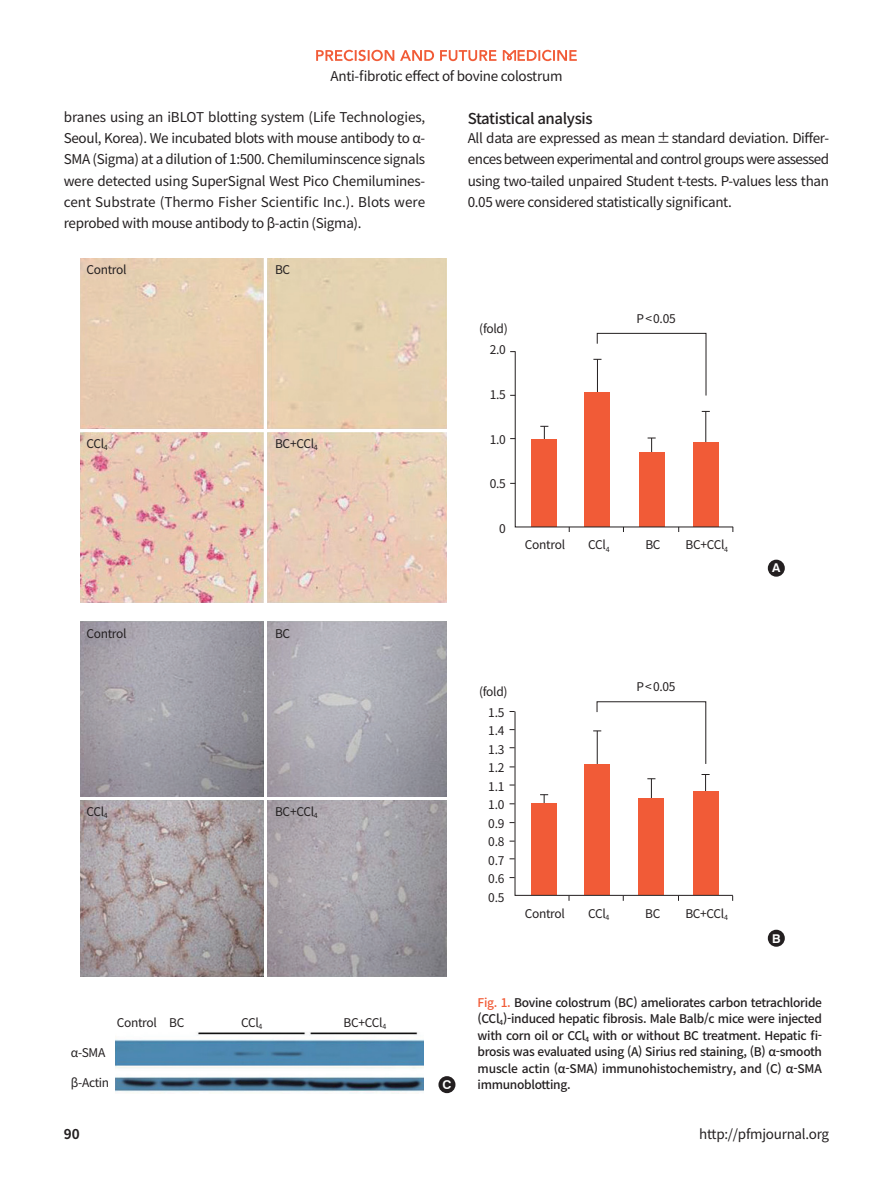
<style>
.page{position:relative;width:893px;height:1191px;background:#fff}
.page>*{position:absolute;margin:0;border:0;box-sizing:border-box;transform-origin:0 0}
.중제목{font:500 15px "Noto Sans CJK";letter-spacing:-.025em;color:#231f20}
.본문{font:13.5px/21px "Noto Sans CJ Kkr";letter-spacing:-.025em;color:#231f20;text-align:justify}
.하시라{font:13.5px "Noto Sans CJ Kkr";letter-spacing:-.02em;color:#231f20}
.DOI{font:13.5px "Noto Sans CJ Kkr";letter-spacing:-.02em;color:#231f20}
.t1{font:700 13.5px "Noto Sans CJ Kkr";color:#231f20}
.t2{font:700 12.15px "Swiss 721 BT";color:#fff}
.표_그림_제목{font:500 12px/16.5px "Noto Sans CJ Kkr";letter-spacing:-.015em;color:#231f20;text-align:justify}
.그림지문{font:12px "Noto Sans CJ Kkr";letter-spacing:-.025em;color:#231f20}
.s1{color:#f15b37}
</style>
<div class="page">
<svg style="left:316px;top:50px;width:118px;height:11px"></svg>
<svg style="left:440px;top:50px;width:137px;height:11px"></svg>
<img style="left:268px;top:432px;width:179px;height:170px">
<img style="left:80px;top:432px;width:183px;height:170px">
<div style="left:268px;top:258px;width:179px;height:170px;background:#e5d2b0"></div>
<div style="left:80px;top:258px;width:183px;height:170px;background:#e7cdb0"></div>
<img style="left:268px;top:621px;width:179px;height:175px">
<img style="left:268px;top:800px;width:179px;height:176px">
<img style="left:80px;top:800px;width:183px;height:176px">
<img style="left:80px;top:621px;width:183px;height:175px">
<img style="left:116px;top:1032px;width:308px;height:61px">
<div style="left:768px;top:559px;width:17px;height:17px;background:#231f20;border-radius:50%"></div>
<div style="left:768px;top:929px;width:17px;height:17px;background:#231f20;border-radius:50%"></div>
<div style="left:438px;top:1076px;width:17px;height:17px;background:#231f20;border-radius:50%"></div>
<svg style="left:510px;top:333px;width:224px;height:199px"></svg>
<svg style="left:509px;top:701px;width:225px;height:199px"></svg>
<p class="하시라" style="left:330px;top:68px;width:234px">Anti-fibrotic effect of bovine colostrum</p>
<p class="본문" style="left:64px;top:107px;width:363px">branes using an iBLOT blotting system (Life Technologies, Seoul, Korea). We incubated blots with mouse antibody to α-SMA (Sigma) at a dilution of 1:500. Chemiluminscence signals were detected using SuperSignal West Pico Chemilumines&shy;cent Substrate (Thermo Fisher Scientific Inc.). Blots were reprobed with mouse antibody to β-actin (Sigma).</p>
<p class="중제목" style="left:468px;top:110px;width:126px">Statistical analysis</p>
<p class="본문" style="left:468px;top:128px;width:363px">All data are expressed as mean± standard deviation. Differ&shy;ences between experimental and control groups were assessed using two-tailed unpaired Student t-tests. P-values less than 0.05 were considered statistically significant.</p>
<p class="그림지문" style="left:86px;top:263px;width:42px">Control</p>
<p class="그림지문" style="left:275px;top:263px;width:17px">BC</p>
<p class="그림지문" style="left:86px;top:436px;width:23px">CCl<sub>4</sub></p>
<p class="그림지문" style="left:275px;top:436px;width:44px">BC+CCl<sub>4</sub></p>
<p class="그림지문" style="left:86px;top:626px;width:42px">Control</p>
<p class="그림지문" style="left:275px;top:626px;width:17px">BC</p>
<p class="그림지문" style="left:86px;top:804px;width:23px">CCl<sub>4</sub></p>
<p class="그림지문" style="left:275px;top:804px;width:44px">BC+CCl<sub>4</sub></p>
<p class="그림지문" style="left:71px;top:1046px;width:36px">α-SMA</p>
<p class="그림지문" style="left:71px;top:1076px;width:40px">β-Actin</p>
<p class="그림지문" style="left:117px;top:1015px;width:42px">Control</p>
<p class="그림지문" style="left:169px;top:1015px;width:17px">BC</p>
<p class="그림지문" style="left:241px;top:1015px;width:23px">CCl<sub>4</sub></p>
<p class="그림지문" style="left:344px;top:1015px;width:44px">BC+CCl<sub>4</sub></p>
<p class="그림지문" style="left:479px;top:322px;width:30px">(fold)</p>
<p class="그림지문" style="left:490px;top:343px;width:18px">2.0</p>
<p class="그림지문" style="left:490px;top:388px;width:18px">1.5</p>
<p class="그림지문" style="left:490px;top:432px;width:18px">1.0</p>
<p class="그림지문" style="left:490px;top:477px;width:18px">0.5</p>
<p class="그림지문" style="left:499px;top:522px;width:8px">0</p>
<p class="그림지문" style="left:637px;top:311px;width:41px">P&lt;0.05</p>
<p class="그림지문" style="left:525px;top:538px;width:42px">Control</p>
<p class="그림지문" style="left:588px;top:538px;width:23px">CCl<sub>4</sub></p>
<p class="그림지문" style="left:645px;top:538px;width:17px">BC</p>
<p class="그림지문" style="left:685px;top:538px;width:44px">BC+CCl<sub>4</sub></p>
<p class="t2" style="left:772px;top:561px;width:10px">A</p>
<p class="t2" style="left:442px;top:1077px;width:10px">C</p>
<p class="그림지문" style="left:479px;top:684px;width:30px">(fold)</p>
<p class="그림지문" style="left:488px;top:705px;width:18px">1.5</p>
<p class="그림지문" style="left:488px;top:724px;width:18px">1.4</p>
<p class="그림지문" style="left:488px;top:742px;width:18px">1.3</p>
<p class="그림지문" style="left:488px;top:761px;width:18px">1.2</p>
<p class="그림지문" style="left:488px;top:779px;width:18px">1.1</p>
<p class="그림지문" style="left:488px;top:798px;width:18px">1.0</p>
<p class="그림지문" style="left:488px;top:816px;width:18px">0.9</p>
<p class="그림지문" style="left:488px;top:835px;width:18px">0.8</p>
<p class="그림지문" style="left:488px;top:853px;width:18px">0.7</p>
<p class="그림지문" style="left:488px;top:872px;width:18px">0.6</p>
<p class="그림지문" style="left:488px;top:890px;width:18px">0.5</p>
<p class="그림지문" style="left:636px;top:680px;width:41px">P&lt;0.05</p>
<p class="그림지문" style="left:525px;top:906px;width:42px">Control</p>
<p class="그림지문" style="left:588px;top:906px;width:23px">CCl<sub>4</sub></p>
<p class="그림지문" style="left:645px;top:906px;width:17px">BC</p>
<p class="그림지문" style="left:685px;top:906px;width:44px">BC+CCl<sub>4</sub></p>
<p class="t2" style="left:772px;top:930px;width:10px">B</p>
<p class="표_그림_제목" style="left:478px;top:994px;width:346px"><span class="s1">Fig. 1.</span> Bovine colostrum (BC) ameliorates carbon tetrachloride (CCl<sub>4</sub>)-induced hepatic fibrosis. Male Balb/c mice were injected with corn oil or CCl<sub>4</sub> with or without BC treatment. Hepatic fi&shy;brosis was evaluated using (A) Sirius red staining, (B) α-smooth muscle actin (α-SMA) immunohistochemistry, and (C) α-SMA immunoblotting.</p>
<p class="t1" style="left:64px;top:1126px;width:17px">90</p>
<p class="DOI" style="left:699px;top:1126px;width:132px">http://pfmjournal.org</p>
</div>
